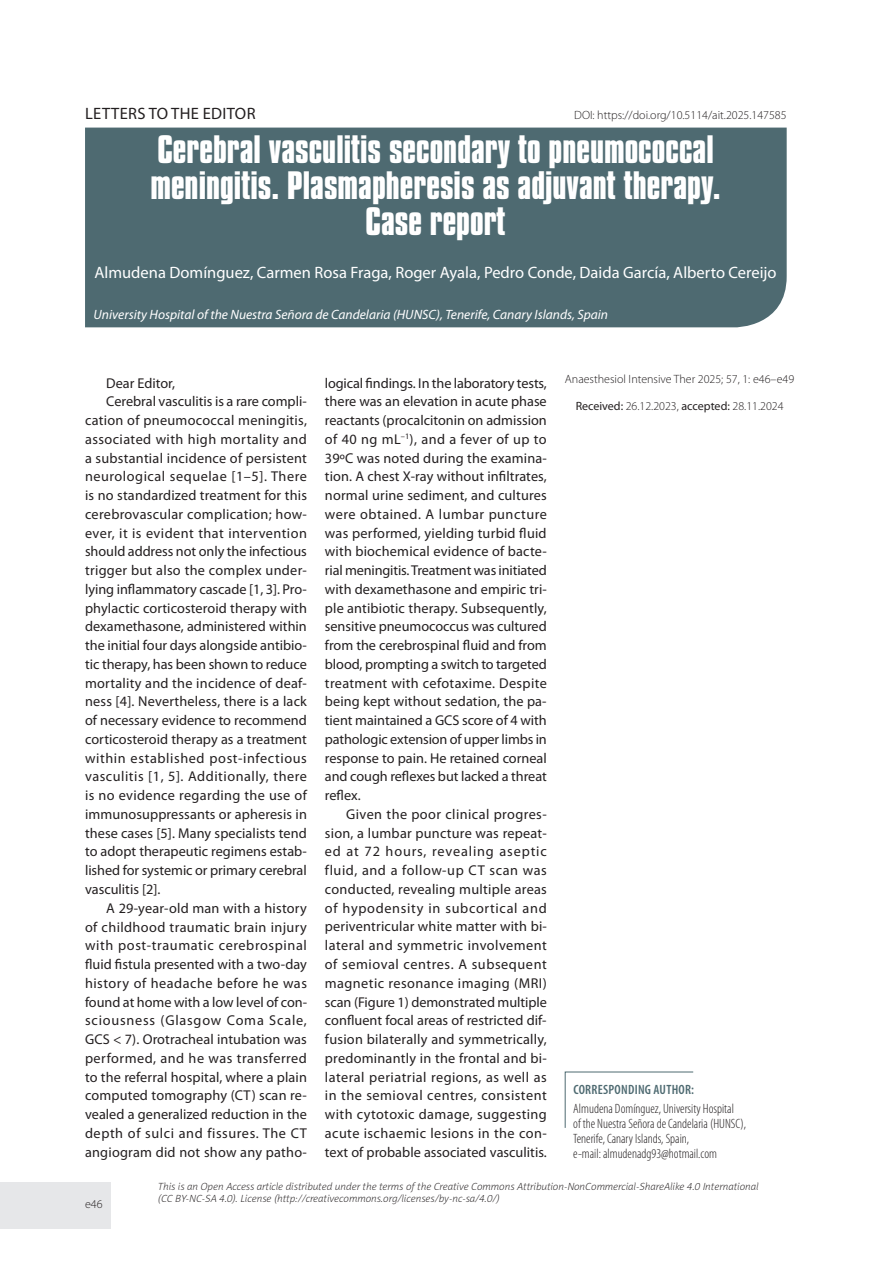
<style>
.page{position:relative;width:893px;height:1263px;background:#fff}
.page>*{position:absolute;margin:0;border:0;box-sizing:border-box;transform-origin:0 0}
.t1{font:700 33px/36px "Compacta PL";color:#fff;text-align:center}
.t2{font:16.5px "Myriad Pro";color:#fff}
.t3{font:16.5px "Myriad Pro";letter-spacing:.02em;color:#231f20}
.t4{font:14.25px/18.8px "Myriad Pro";letter-spacing:.01em;color:#231f20;text-align:justify}
.t5{font:14.25px "Myriad Pro";letter-spacing:.035em;color:#231f20}
.t6{font:14.25px "Myriad Pro";letter-spacing:.045em;color:#231f20}
.t7{font:14.25px "Myriad Pro";letter-spacing:.03em;color:#231f20}
.t8{font:14.25px "Myriad Pro";letter-spacing:.04em;color:#231f20}
.t9{font:14.25px "Myriad Pro";letter-spacing:.055em;color:#231f20}
.t10{font:300 condensed 13.5px/15px "Myriad Pro";color:#231f20}
.t11{font:italic 13.5px "Myriad Pro";color:#fff}
.t12{font:600 condensed 13.5px "Myriad Pro";letter-spacing:.02em;color:#4e6a71}
.t13{font:300 12px "Myriad Pro";color:#231f20}
.t14{font:italic 10.5px/12px "Naomi Sans EFN Thin";color:#231f20}
.s1{font-weight:400}
</style>
<div class="page">
<div style="left:0;top:1182px;width:111px;height:47px;background:#e6e7e9"></div>
<div style="left:85px;top:128px;width:702px;height:199px;background:#4e6a71"></div>
<svg style="left:564px;top:1071px;width:130px;height:57px"></svg>
<p class="t3" style="left:85px;top:103px;width:172px">LETTERS TO THE EDITOR</p>
<p class="t13" style="left:574px;top:108px;width:214px">DOI: https://doi.org/10.5114/ait.2025.147585</p>
<h1 class="t1" style="left:150px;top:132px;width:572px">Cerebral vasculitis secondary to pneumococcal meningitis. Plasmapheresis as adjuvant therapy.<br>Case report</h1>
<p class="t2" style="left:94px;top:263px;width:684px">Almudena Domínguez, Carmen Rosa Fraga, Roger Ayala, Pedro Conde, Daida García, Alberto Cereijo</p>
<p class="t11" style="left:94px;top:306px;width:516px">University Hospital of the Nuestra Señora de Candelaria (HUNSC), Tenerife, Canary Islands, Spain</p>
<p class="t4" style="left:106px;top:373px;width:70px">Dear Editor,</p>
<p class="t4" style="left:106px;top:392px;width:202px">Cerebral vasculitis is a rare compli-</p>
<p class="t4" style="left:85px;top:411px;width:223px">cation of pneumococcal meningitis,</p>
<p class="t7" style="left:85px;top:430px;width:223px">associated with high mortality and</p>
<p class="t4" style="left:85px;top:448px;width:223px">a substantial incidence of persistent</p>
<p class="t8" style="left:85px;top:468px;width:223px">neurological sequelae [1–5]. There</p>
<p class="t4" style="left:85px;top:486px;width:223px">is no standardized treatment for this</p>
<p class="t4" style="left:85px;top:504px;width:223px">cerebrovascular complication; how-</p>
<p class="t5" style="left:85px;top:524px;width:223px">ever, it is evident that intervention</p>
<p class="t4" style="left:85px;top:542px;width:223px">should address not only the infectious</p>
<p class="t4" style="left:85px;top:561px;width:223px">trigger but also the complex under-</p>
<p class="t4" style="left:85px;top:579px;width:223px">lying inflammatory cascade [1, 3]. Pro-</p>
<p class="t4" style="left:85px;top:598px;width:223px">phylactic corticosteroid therapy with</p>
<p class="t4" style="left:85px;top:617px;width:223px">dexamethasone, administered within</p>
<p class="t4" style="left:85px;top:636px;width:223px">the initial four days alongside antibio-</p>
<p class="t4" style="left:85px;top:654px;width:223px">tic therapy, has been shown to reduce</p>
<p class="t4" style="left:85px;top:673px;width:223px">mortality and the incidence of deaf-</p>
<p class="t4" style="left:85px;top:692px;width:223px">ness [4]. Nevertheless, there is a lack</p>
<p class="t4" style="left:85px;top:711px;width:223px">of necessary evidence to recommend</p>
<p class="t4" style="left:85px;top:729px;width:223px">corticosteroid therapy as a treatment</p>
<p class="t6" style="left:85px;top:749px;width:223px">within established post-infectious</p>
<p class="t5" style="left:85px;top:768px;width:223px">vasculitis [1, 5]. Additionally, there</p>
<p class="t4" style="left:85px;top:786px;width:223px">is no evidence regarding the use of</p>
<p class="t4" style="left:85px;top:804px;width:223px">immunosuppressants or apheresis in</p>
<p class="t4" style="left:85px;top:823px;width:223px">these cases [5]. Many specialists tend</p>
<p class="t4" style="left:85px;top:842px;width:223px">to adopt therapeutic regimens estab-</p>
<p class="t4" style="left:85px;top:861px;width:223px">lished for systemic or primary cerebral</p>
<p class="t4" style="left:85px;top:880px;width:77px">vasculitis [2].</p>
<p class="t4" style="left:106px;top:898px;width:202px">A 29-year-old man with a history</p>
<p class="t7" style="left:85px;top:918px;width:223px">of childhood traumatic brain injury</p>
<p class="t6" style="left:85px;top:937px;width:223px">with post-traumatic cerebrospinal</p>
<p class="t4" style="left:85px;top:955px;width:223px">fluid fistula presented with a two-day</p>
<p class="t5" style="left:85px;top:974px;width:223px">history of headache before he was</p>
<p class="t4" style="left:85px;top:992px;width:223px">found at home with a low level of con-</p>
<p class="t9" style="left:85px;top:1012px;width:223px">sciousness (Glasgow Coma Scale,</p>
<p class="t4" style="left:85px;top:1030px;width:223px">GCS &lt; 7). Orotracheal intubation was</p>
<p class="t5" style="left:85px;top:1049px;width:223px">performed, and he was transferred</p>
<p class="t4" style="left:85px;top:1067px;width:223px">to the referral hospital, where a plain</p>
<p class="t4" style="left:85px;top:1086px;width:223px">computed tomography (CT) scan re-</p>
<p class="t4" style="left:85px;top:1105px;width:223px">vealed a generalized reduction in the</p>
<p class="t8" style="left:85px;top:1124px;width:223px">depth of sulci and fissures. The CT</p>
<p class="t4" style="left:85px;top:1142px;width:223px">angiogram did not show any patho-</p>
<p class="t4" style="left:325px;top:373px;width:223px">logical findings. In the laboratory tests, there was an elevation in acute phase reactants (procalcitonin on admission of 40 ng mL<sup>–1</sup>), and a fever of up to 39ºC was noted during the examina&shy;tion. A chest X-ray without infiltrates, normal urine sediment, and cultures were obtained. A lumbar puncture was performed, yielding turbid fluid with biochemical evidence of bacte&shy;rial meningitis. Treatment was initiated with dexamethasone and empiric tri&shy;ple antibiotic therapy. Subsequently, sensitive pneumococcus was cultured from the cerebrospinal fluid and from blood, prompting a switch to targeted treatment with cefotaxime. Despite being kept without sedation, the pa&shy;tient maintained a GCS score of 4 with pathologic extension of upper limbs in response to pain. He retained corneal and cough reflexes but lacked a threat reflex.</p>
<p class="t4" style="left:325px;top:804px;width:224px;text-indent:21px">Given the poor clinical progres&shy;sion, a lumbar puncture was repeat&shy;ed at 72 hours, revealing aseptic fluid, and a follow-up CT scan was conducted, revealing multiple areas of hypodensity in subcortical and periventricular white matter with bi&shy;lateral and symmetric involvement of semioval centres. A subsequent magnetic resonance imaging (MRI) scan (Figure 1) demonstrated multiple confluent focal areas of restricted dif&shy;fusion bilaterally and symmetrically, predominantly in the frontal and bi&shy;lateral periatrial regions, as well as in the semioval centres, consistent with cytotoxic damage, suggesting acute ischaemic lesions in the con&shy;text of probable associated vasculitis.</p>
<p class="t13" style="left:565px;top:372px;width:231px">Anaesthesiol Intensive Ther 2025; 57, 1: e46–e49</p>
<p class="t13" style="left:576px;top:399px;width:209px"><span class="s1">Received:</span> 26.12.2023, <span class="s1">accepted:</span> 28.11.2024</p>
<p class="t12" style="left:573px;top:1081px;width:122px">CORRESPONDING AUTHOR:</p>
<p class="t10" style="left:573px;top:1101px;width:174px">Almudena Domínguez, University Hospital<br>of the Nuestra Señora de Candelaria (HUNSC), Tenerife, Canary Islands, Spain,<br>e-mail: almudenadg93@hotmail.com</p>
<p class="t13" style="left:85px;top:1197px;width:19px">e46</p>
<p class="t14" style="left:158px;top:1180px;width:602px">This is an Open Access article distributed under the terms of the Creative Commons Attribution-NonCommercial-ShareAlike 4.0 International (CC BY-NC-SA 4.0). License (http://creativecommons.org/licenses/by-nc-sa/4.0/)</p>
</div>
